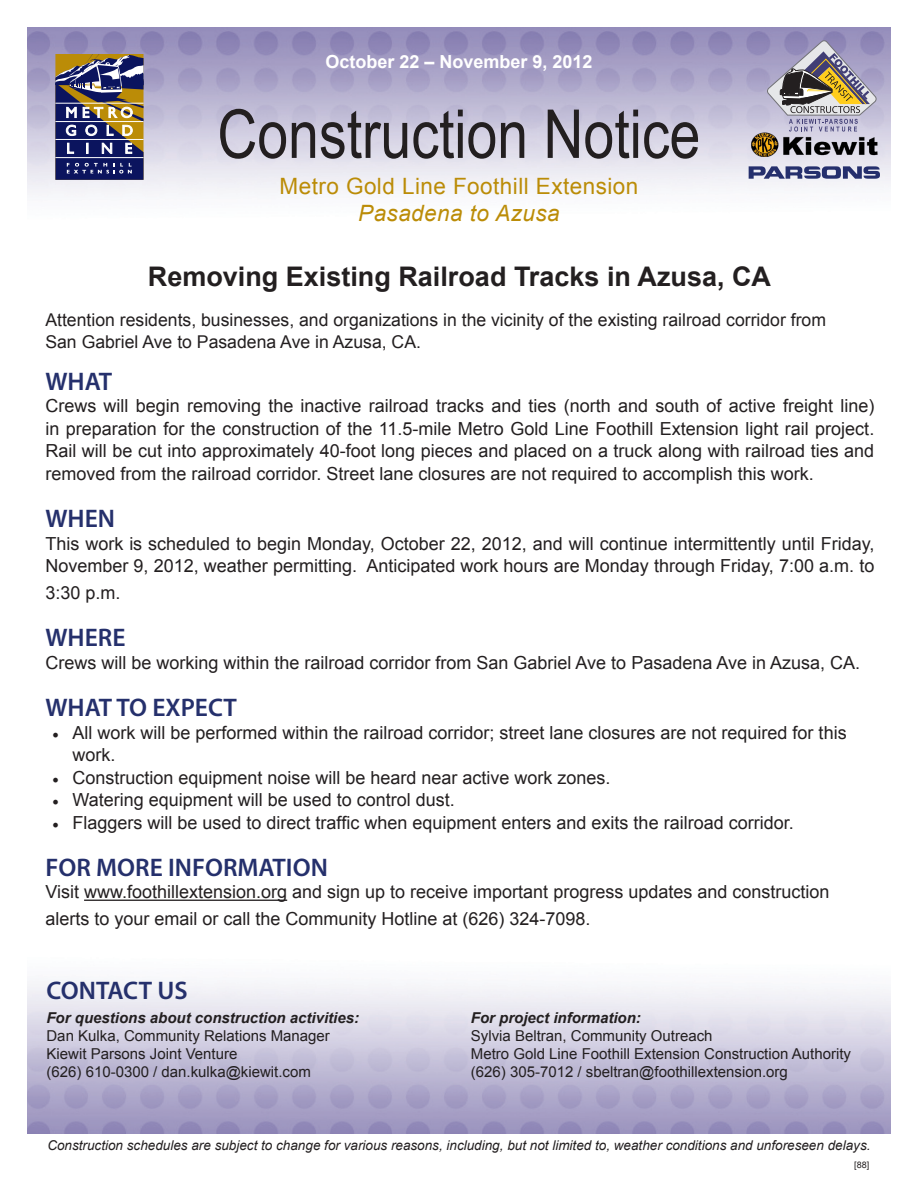
<style>
.page{position:relative;width:918px;height:1188px;background:#fff}
.page>*{position:absolute;margin:0;border:0;box-sizing:border-box;transform-origin:0 0}
.Heading{font:67.5px "Arial Narrow";color:#231f20}
.t1{font:700 27px "Arial";color:#231f20}
.Subheading{font:600 25.5px "Myriad Pro";color:#25306c}
.t2{font:22.5px/27px "Arial";letter-spacing:.02em;color:#bb8c07;text-align:center}
.Subheading-2{font:18px/22.5px "Arial";color:#231f20}
.t3{font:700 18px "Arial";color:#fff}
.t4{font:17.7px/21.1px "Arial";color:#231f20}
.Subheading-3{font:15px/18px "Arial";color:#231f20}
.Subheading-4{font:italic 700 15px "Arial";color:#231f20}
.t5{font:italic 13.5px "Arial";color:#231f20}
.t6{font:9px "Arial";color:#231f20}
.s1{font-style:italic}
.s2{font-family:"Minion Pro"}
.s3{font-weight:700;font-style:italic}
</style>
<div class="page">
<img style="left:27px;top:27px;width:864px;height:166px">
<svg style="left:55px;top:54px;width:89px;height:126px;background:#5e5968"></svg>
<svg style="left:749px;top:166px;width:131px;height:13px;background:#6d739d"></svg>
<img style="left:747px;top:127px;width:136px;height:29px">
<svg style="left:767px;top:41px;width:109px;height:91px;background:#a19ba5"></svg>
<hr style="left:84px;top:900px;width:203px;height:1px;background:#231f20">
<p class="t3" style="left:325px;top:50px;width:269px">October 22 – November 9, 2012</p>
<p class="Heading" style="left:217px;top:85px;width:484px">Construction Notice</p>
<p class="t2" style="left:280px;top:173px;width:360px">Metro Gold Line Foothill Extension<br><span class="s1">Pasadena to Azusa</span></p>
<p class="t1" style="left:148px;top:258px;width:625px">Removing Existing Railroad Tracks in Azusa, CA</p>
<p class="t4" style="left:45px;top:310px;width:782px">Attention residents, businesses, and organizations in the vicinity of the existing railroad corridor from<br>San Gabriel Ave to Pasadena Ave in Azusa, CA.</p>
<p class="Subheading" style="left:45px;top:365px;width:68px">WHAT</p>
<p class="Subheading-2" style="left:45px;top:395px;width:830px;text-align:justify">Crews will begin removing the inactive railroad tracks and ties (north and south of active freight line) in preparation for the construction of the 11.5-mile Metro Gold Line Foothill Extension light rail project.<br>Rail will be cut into approximately 40-foot long pieces and placed on a truck along with railroad ties and removed from the railroad corridor. Street lane closures are not required to accomplish this work.</p>
<p class="Subheading" style="left:45px;top:502px;width:71px">WHEN</p>
<p class="Subheading-2" style="left:45px;top:532px;width:830px">This work is scheduled to begin Monday, October 22, 2012, and will continue intermittently until Friday,<br>November 9, 2012, weather permitting. Anticipated work hours are Monday through Friday, 7:00 a.m. to</p>
<p class="Subheading-2" style="left:45px;top:582px;width:77px">3:30 p.m.</p>
<p class="Subheading" style="left:45px;top:622px;width:82px">WHERE</p>
<p class="Subheading-2" style="left:45px;top:651px;width:816px">Crews will be working within the railroad corridor from San Gabriel Ave to Pasadena Ave in Azusa, CA.</p>
<p class="Subheading" style="left:45px;top:691px;width:193px">WHAT TO EXPECT</p>
<p class="Subheading-2" style="left:72px;top:721px;width:776px;text-indent:-20px"><span class="s2">•</span> All work will be performed within the railroad corridor; street lane closures are not required for this work.</p>
<p class="Subheading-2" style="left:52px;top:766px;width:560px"><span class="s2">•</span> Construction equipment noise will be heard near active work zones.</p>
<p class="Subheading-2" style="left:52px;top:789px;width:404px"><span class="s2">•</span> Watering equipment will be used to control dust.</p>
<p class="Subheading-2" style="left:52px;top:811px;width:743px"><span class="s2">•</span> Flaggers will be used to direct traffic when equipment enters and exits the railroad corridor.</p>
<p class="Subheading" style="left:45px;top:851px;width:284px">FOR MORE INFORMATION</p>
<p class="Subheading-2" style="left:45px;top:879px;width:786px;line-height:27px">Visit www.foothillextension.org and sign up to receive important progress updates and construction alerts to your email or call the Community Hotline at (626) 324-7098.</p>
<p class="Subheading" style="left:46px;top:974px;width:143px">CONTACT US</p>
<p class="Subheading-3" style="left:46px;top:1009px;width:314px"><span class="s3">For questions about construction activities:<br></span>Dan Kulka, Community Relations Manager<br>Kiewit Parsons Joint Venture</p>
<p class="Subheading-3" style="left:46px;top:1063px;width:266px">(626) 610-0300 / dan.kulka@kiewit.com</p>
<p class="Subheading-4" style="left:471px;top:1008px;width:172px">For project information:</p>
<p class="Subheading-3" style="left:471px;top:1027px;width:382px">Sylvia Beltran, Community Outreach<br>Metro Gold Line Foothill Extension Construction Authority</p>
<p class="Subheading-3" style="left:471px;top:1063px;width:319px">(626) 305-7012 / sbeltran@foothillextension.org</p>
<p class="t5" style="left:47px;top:1137px;width:825px">Construction schedules are subject to change for various reasons, including, but not limited to, weather conditions and unforeseen delays.</p>
<p class="t6" style="left:854px;top:1159px;width:17px">[88]</p>
</div>
